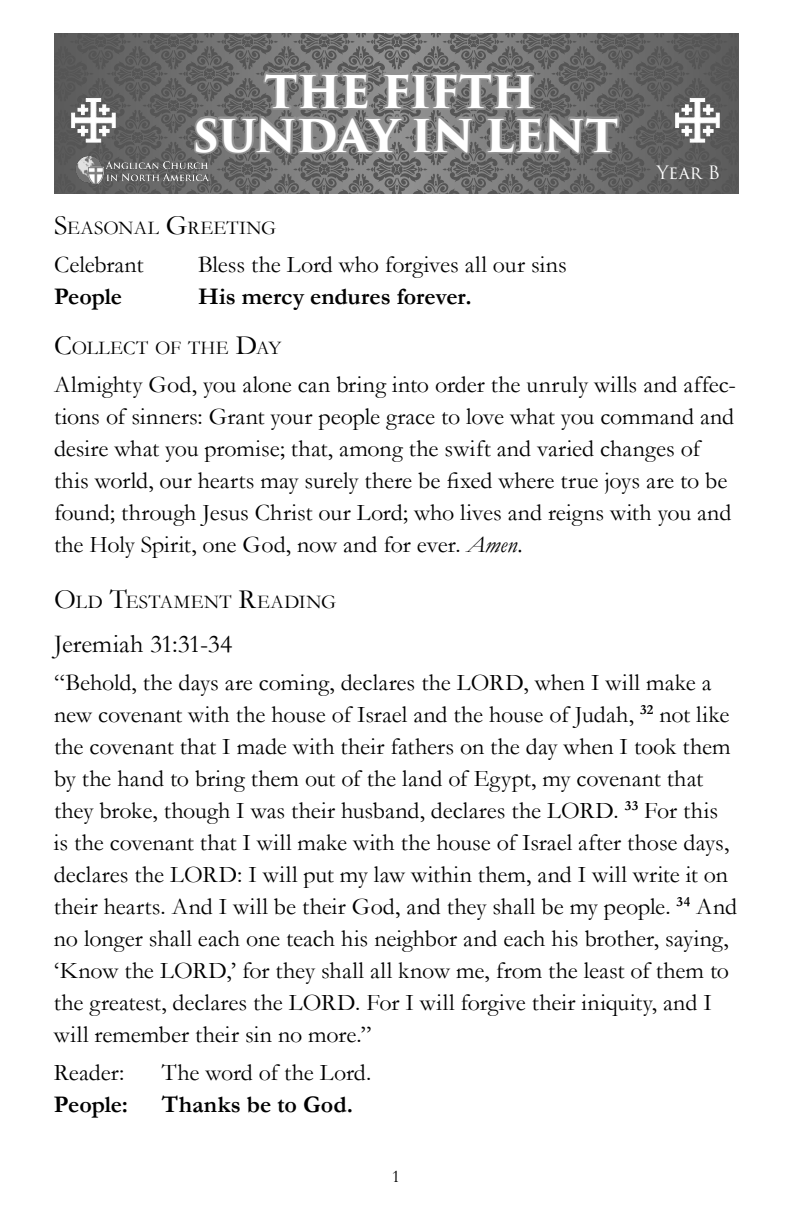
<style>
.page{position:relative;width:792px;height:1224px;background:#fff}
.page>*{position:absolute;margin:0;border:0;box-sizing:border-box;transform-origin:0 0}
.t1{font:700 44px/44px "Trajan Pro 3";letter-spacing:-.015em;color:#fff;text-align:center}
.t2{font:26px "Garamond";color:#000}
.t3{font:24px/32px "Garamond";color:#000}
.t4{font:700 24px "Garamond";color:#000}
.t5{font:19.6px "Garamond";letter-spacing:.02em;color:#000}
.t6{font:18px "Trajan Pro 3";color:#fff}
.t7{font:18px "Garamond";color:#000}
.s1{font-size:28px}
.s2{font-style:italic}
</style>
<div class="page">
<svg style="left:622px;top:33px;width:116px;height:160px;background:#5e5e5e"></svg>
<svg style="left:54px;top:33px;width:138px;height:160px;background:#5e5e5e"></svg>
<svg style="left:72px;top:98px;width:43px;height:44px"></svg>
<svg style="left:676px;top:98px;width:43px;height:44px"></svg>
<img style="left:76px;top:157px;width:116px;height:27px">
<svg style="left:192px;top:33px;width:430px;height:161px;background:#747474"></svg>
<h1 class="t1" style="left:194px;top:71px;width:426px">THE FIFTH<br>SUNDAY IN LENT</h1>
<p class="t6" style="left:657px;top:160px;width:65px">Year B</p>
<p class="t5" style="left:54px;top:215px;width:223px"><span class="s1">S</span>EASONAL <span class="s1">G</span>REETING</p>
<p class="t3" style="left:54px;top:248px;width:91px">Celebrant</p>
<p class="t3" style="left:198px;top:248px;width:370px">Bless the Lord who forgives all our sins</p>
<p class="t4" style="left:54px;top:280px;width:70px">People</p>
<p class="t4" style="left:198px;top:280px;width:275px">His mercy endures forever.</p>
<p class="t5" style="left:54px;top:335px;width:229px"><span class="s1">C</span>OLLECT OF THE <span class="s1">D</span>AY</p>
<p class="t3" style="left:54px;top:368px;width:684px">Almighty God, you alone can bring into order the unruly wills and affec&shy;tions of sinners: Grant your people grace to love what you command and desire what you promise; that, among the swift and varied changes of this world, our hearts may surely there be fixed where true joys are to be found; through Jesus Christ our Lord; who lives and reigns with you and the Holy Spirit, one God, now and for ever. <span class="s2">Amen.</span></p>
<p class="t5" style="left:54px;top:589px;width:283px"><span class="s1">O</span>LD <span class="s1">T</span>ESTAMENT <span class="s1">R</span>EADING</p>
<p class="t2" style="left:54px;top:627px;width:180px">Jeremiah 31:31-34</p>
<p class="t3" style="left:54px;top:666px;width:685px">“Behold, the days are coming, declares the LORD, when I will make a new covenant with the house of Israel and the house of Judah, <sup>32</sup> not like the covenant that I made with their fathers on the day when I took them by the hand to bring them out of the land of Egypt, my covenant that they broke, though I was their husband, declares the LORD. <sup>33</sup> For this is the covenant that I will make with the house of Israel after those days, declares the LORD: I will put my law within them, and I will write it on their hearts. And I will be their God, and they shall be my people. <sup>34</sup> And no longer shall each one teach his neighbor and each his brother, saying, ‘Know the LORD,’ for they shall all know me, from the least of them to the greatest, declares the LORD. For I will forgive their iniquity, and I will remember their sin no more.”</p>
<p class="t3" style="left:54px;top:1056px;width:72px">Reader:</p>
<p class="t3" style="left:162px;top:1056px;width:211px">The word of the Lord.</p>
<p class="t4" style="left:54px;top:1088px;width:76px">People:</p>
<p class="t4" style="left:162px;top:1088px;width:193px">Thanks be to God.</p>
<p class="t7" style="left:392px;top:1164px;width:10px">1</p>
</div>
